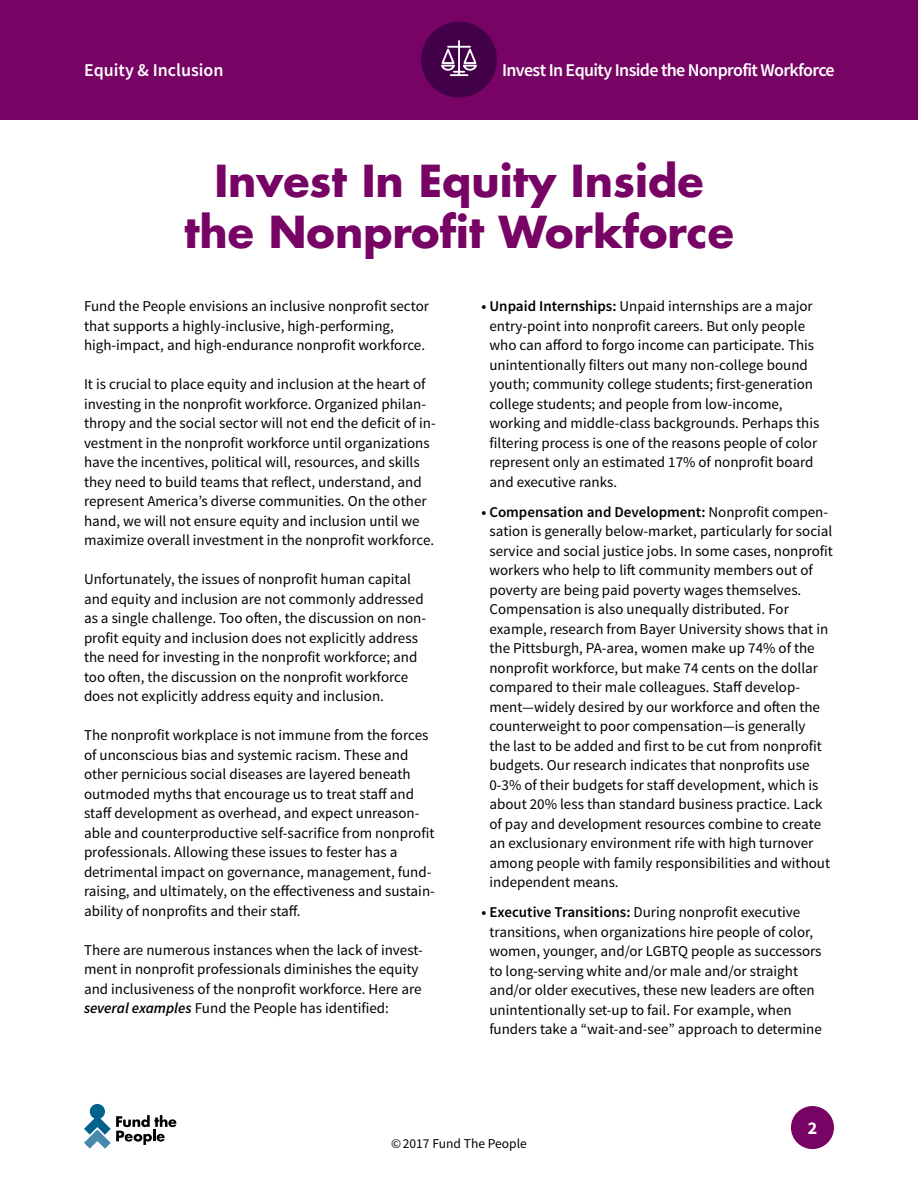
<style>
.page{position:relative;width:918px;height:1188px;background:#fff}
.page>*{position:absolute;margin:0;border:0;box-sizing:border-box;transform-origin:0 0}
.t1{font:700 42.9px/51px "Futura Std";color:#770365;text-align:center}
.t2{font:600 18px "Source Sans Pro";letter-spacing:-.035em;color:#fff}
.t3{font:600 18px "Source Sans Pro";color:#fff}
.t4{font:700 18px "Source Sans Pro";color:#fff}
.t5{font:15px/19.5px "Source Sans Pro";color:#000}
.t6{font:13.5px "Source Sans Pro";color:#000}
.s1{font-weight:600;font-style:italic}
.s2{font-weight:600}
</style>
<div class="page">
<div style="left:791px;top:1106px;width:43px;height:43px;background:#770365;border-radius:50%"></div>
<svg style="left:84px;top:1104px;width:92px;height:45px"></svg>
<div style="left:0;top:0;width:918px;height:119px;background:#770365"></div>
<div style="left:421px;top:22px;width:76px;height:75px;background:#410047;border-radius:50%"></div>
<hr style="left:458px;top:41px;width:2px;height:34px;background:#fff">
<hr style="left:448px;top:46px;width:22px;height:2px;background:#fff">
<svg style="left:441px;top:47px;width:36px;height:29px"></svg>
<p class="t3" style="left:84px;top:58px;width:141px">Equity &amp; Inclusion</p>
<p class="t2" style="left:502px;top:58px;width:334px">Invest In Equity Inside the Nonprofit Workforce</p>
<h1 class="t1" style="left:184px;top:155px;width:551px">Invest In Equity Inside the Nonprofit Workforce</h1>
<p class="t5" style="left:84px;top:297px;width:347px">Fund the People envisions an inclusive nonprofit sector that supports a highly-inclusive, high-performing, high-impact, and high-endurance nonprofit workforce.</p>
<p class="t5" style="left:84px;top:375px;width:353px">It is crucial to place equity and inclusion at the heart of investing in the nonprofit workforce. Organized philan&shy;thropy and the social sector will not end the deficit of in&shy;vestment in the nonprofit workforce until organizations have the incentives, political will, resources, and skills they need to build teams that reflect, understand, and represent America’s diverse communities. On the other hand, we will not ensure equity and inclusion until we maximize overall investment in the nonprofit workforce.</p>
<p class="t5" style="left:84px;top:570px;width:344px">Unfortunately, the issues of nonprofit human capital and equity and inclusion are not commonly addressed as a single challenge. Too often, the discussion on non&shy;profit equity and inclusion does not explicitly address the need for investing in the nonprofit workforce; and too often, the discussion on the nonprofit workforce does not explicitly address equity and inclusion.</p>
<p class="t5" style="left:84px;top:726px;width:352px">The nonprofit workplace is not immune from the forces of unconscious bias and systemic racism. These and other pernicious social diseases are layered beneath outmoded myths that encourage us to treat staff and staff development as overhead, and expect unreason&shy;able and counterproductive self-sacrifice from nonprofit professionals. Allowing these issues to fester has a detrimental impact on governance, management, fund&shy;raising, and ultimately, on the effectiveness and sustain&shy;ability of nonprofits and their staff.</p>
<p class="t5" style="left:84px;top:941px;width:340px">There are numerous instances when the lack of invest&shy;ment in nonprofit professionals diminishes the equity and inclusiveness of the nonprofit workforce. Here are <span class="s1">several examples</span> Fund the People has identified:</p>
<p class="t5" style="left:489px;top:297px;width:331px;text-indent:-8px"><span class="s2">• Unpaid Internships:</span> Unpaid internships are a major entry-point into nonprofit careers. But only people who can afford to forgo income can participate. This unintentionally filters out many non-college bound youth; community college students; first-generation college students; and people from low-income, working and middle-class backgrounds. Perhaps this filtering process is one of the reasons people of color represent only an estimated 17% of nonprofit board and executive ranks.</p>
<p class="t5" style="left:489px;top:503px;width:345px;text-indent:-8px"><span class="s2">• Compensation and Development:</span> Nonprofit compen&shy;sation is generally below-market, particularly for social service and social justice jobs. In some cases, nonprofit workers who help to lift community members out of poverty are being paid poverty wages themselves.<br>Compensation is also unequally distributed. For example, research from Bayer University shows that in the Pittsburgh, PA-area, women make up 74% of the nonprofit workforce, but make 74 cents on the dollar compared to their male colleagues. Staff develop&shy;ment—widely desired by our workforce and often the counterweight to poor compensation—is generally<br>the last to be added and first to be cut from nonprofit budgets. Our research indicates that nonprofits use 0-3% of their budgets for staff development, which is about 20% less than standard business practice. Lack of pay and development resources combine to create an exclusionary environment rife with high turnover among people with family responsibilities and without independent means.</p>
<p class="t5" style="left:489px;top:903px;width:334px;text-indent:-8px"><span class="s2">• Executive Transitions:</span> During nonprofit executive transitions, when organizations hire people of color, women, younger, and/or LGBTQ people as successors to long-serving white and/or male and/or straight and/or older executives, these new leaders are often unintentionally set-up to fail. For example, when funders take a “wait-and-see” approach to determine</p>
<p class="t4" style="left:808px;top:1117px;width:11px">2</p>
<p class="t6" style="left:391px;top:1135px;width:137px">©2017 Fund The People</p>
</div>
